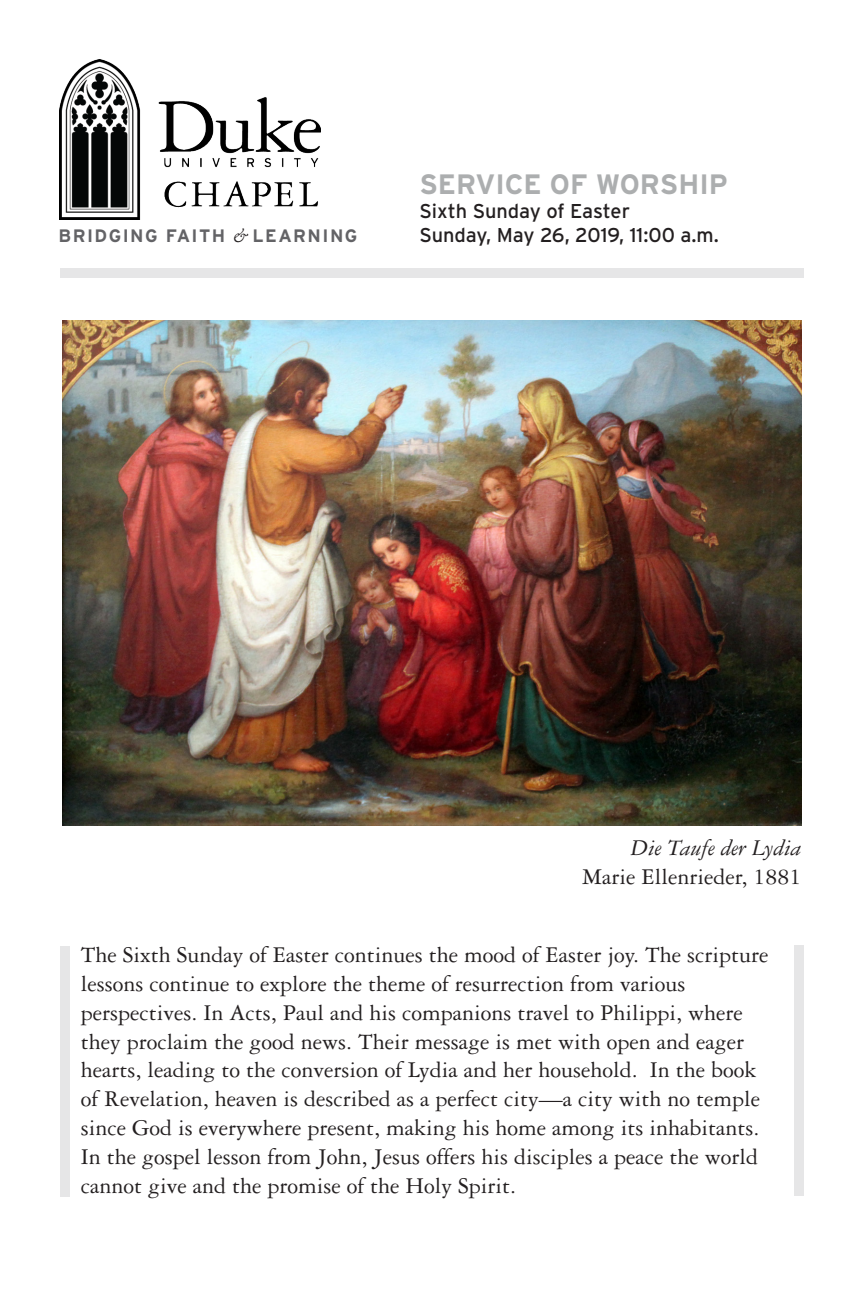
<style>
.page{position:relative;width:864px;height:1296px;background:#fff}
.page>*{position:absolute;margin:0;border:0;box-sizing:border-box;transform-origin:0 0}
.Header_1{font:700 28px "Interstate";color:#acaeaf}
.Tabbed_Leader{font:24px/28.8px "Garamond 3 LT Std";color:#231f20}
.Tabbed_Leader-2{font:italic 24px "Garamond 3 LT Std";color:#231f20}
.Header_1-2{font:20px "Interstate";color:#231f20}
.t1{font:700 18px "Interstate";letter-spacing:.08em;color:#636366}
.s1{font-family:"Adobe Garamond Pro";font-weight:400;font-style:italic;color:#231f20}
</style>
<div class="page">
<div style="left:60px;top:947px;width:10px;height:250px;background:#e6e6e7"></div>
<div style="left:60px;top:268px;width:744px;height:10px;background:#e6e6e7"></div>
<img style="left:60px;top:60px;width:260px;height:159px">
<div style="left:794px;top:946px;width:10px;height:250px;background:#e6e6e7"></div>
<img style="left:63px;top:320px;width:738px;height:505px">
<p class="Header_1" style="left:419px;top:169px;width:310px">SERVICE OF WORSHIP</p>
<p class="Header_1-2" style="left:419px;top:200px;width:212px">Sixth Sunday of Easter</p>
<p class="t1" style="left:59px;top:226px;width:300px">BRIDGING FAITH <span class="s1">&amp;</span> LEARNING</p>
<p class="Header_1-2" style="left:419px;top:224px;width:301px">Sunday, May 26, 2019, 11:00 a.m.</p>
<p class="Tabbed_Leader-2" style="left:631px;top:835px;width:172px">Die Taufe der Lydia</p>
<p class="Tabbed_Leader" style="left:582px;top:863px;width:221px">Marie Ellenrieder, 1881</p>
<p class="Tabbed_Leader" style="left:81px;top:941px;width:689px">The Sixth Sunday of Easter continues the mood of Easter joy. The scripture lessons continue to explore the theme of resurrection from various perspectives. In Acts, Paul and his companions travel to Philippi, where they proclaim the good news. Their message is met with open and eager hearts, leading to the conversion of Lydia and her household. In the book of Revelation, heaven is described as a perfect city—a city with no temple since God is everywhere present, making his home among its inhabitants.<br>In the gospel lesson from John, Jesus offers his disciples a peace the world cannot give and the promise of the Holy Spirit.</p>
</div>
